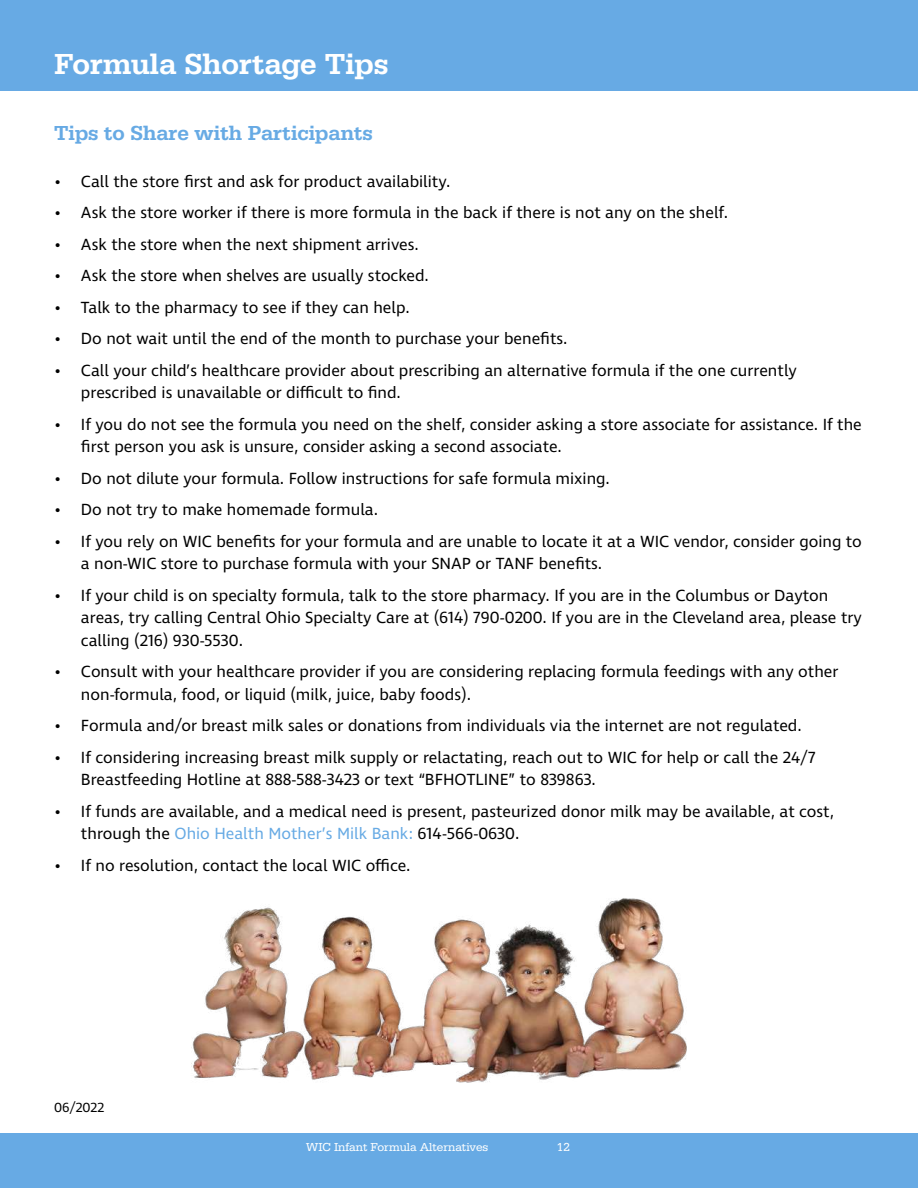
<style>
.page{position:relative;width:918px;height:1188px;background:#fff}
.page>*{position:absolute;margin:0;border:0;box-sizing:border-box;transform-origin:0 0}
.t1{font:500 30px "Serifa";color:#fff}
.t2{font:500 21px "Serifa";color:#67aae4}
.t3{font:16.5px/22.5px "Ingra";color:#000}
.t4{font:13.5px "Ingra";color:#000}
.t5{font:12px "Serifa";color:#fff}
.s1{color:#67aae4}
</style>
<div class="page">
<div style="left:0;top:1133px;width:918px;height:55px;background:#67aae4"></div>
<div style="left:0;top:0;width:918px;height:91px;background:#67aae4"></div>
<img style="left:191px;top:898px;width:496px;height:185px">
<h1 class="t1" style="left:54px;top:47px;width:336px">Formula Shortage Tips</h1>
<p class="t2" style="left:54px;top:121px;width:320px">Tips to Share with Participants</p>
<p class="t3" style="left:54px;top:171px;width:398px">• Call the store first and ask for product availability.</p>
<p class="t3" style="left:54px;top:202px;width:676px">• Ask the store worker if there is more formula in the back if there is not any on the shelf.</p>
<p class="t3" style="left:54px;top:234px;width:366px">• Ask the store when the next shipment arrives.</p>
<p class="t3" style="left:54px;top:265px;width:376px">• Ask the store when shelves are usually stocked.</p>
<p class="t3" style="left:54px;top:297px;width:357px">• Talk to the pharmacy to see if they can help.</p>
<p class="t3" style="left:54px;top:328px;width:515px">• Do not wait until the end of the month to purchase your benefits.</p>
<p class="t3" style="left:81px;top:360px;width:718px;text-indent:-27px">• Call your child’s healthcare provider about prescribing an alternative formula if the one currently prescribed is unavailable or difficult to find.</p>
<p class="t3" style="left:81px;top:414px;width:782px;text-indent:-27px">• If you do not see the formula you need on the shelf, consider asking a store associate for assistance. If the first person you ask is unsure, consider asking a second associate.</p>
<p class="t3" style="left:54px;top:468px;width:557px">• Do not dilute your formula. Follow instructions for safe formula mixing.</p>
<p class="t3" style="left:54px;top:499px;width:326px">• Do not try to make homemade formula.</p>
<p class="t3" style="left:81px;top:531px;width:782px;text-indent:-27px">• If you rely on WIC benefits for your formula and are unable to locate it at a WIC vendor, consider going to a non-WIC store to purchase formula with your SNAP or TANF benefits.</p>
<p class="t3" style="left:81px;top:585px;width:783px;text-indent:-27px">• If your child is on specialty formula, talk to the store pharmacy. If you are in the Columbus or Dayton areas, try calling Central Ohio Specialty Care at (614) 790-0200. If you are in the Cleveland area, please try calling (216) 930-5530.</p>
<p class="t3" style="left:81px;top:661px;width:759px;text-indent:-27px">• Consult with your healthcare provider if you are considering replacing formula feedings with any other non-formula, food, or liquid (milk, juice, baby foods).</p>
<p class="t3" style="left:54px;top:715px;width:749px">• Formula and/or breast milk sales or donations from individuals via the internet are not regulated.</p>
<p class="t3" style="left:81px;top:747px;width:736px;text-indent:-27px">• If considering increasing breast milk supply or relactating, reach out to WIC for help or call the 24/7<br>Breastfeeding Hotline at 888-588-3423 or text “BFHOTLINE” to 839863.</p>
<p class="t3" style="left:81px;top:801px;width:755px;text-indent:-27px">• If funds are available, and a medical need is present, pasteurized donor milk may be available, at cost, through the <span class="s1">Ohio Health Mother’s Milk Bank:</span> 614-566-0630.</p>
<p class="t3" style="left:54px;top:855px;width:358px">• If no resolution, contact the local WIC office.</p>
<p class="t4" style="left:54px;top:1099px;width:52px">06/2022</p>
<p class="t5" style="left:306px;top:1140px;width:184px">WIC Infant Formula Alternatives</p>
<p class="t5" style="left:557px;top:1140px;width:15px">12</p>
</div>
